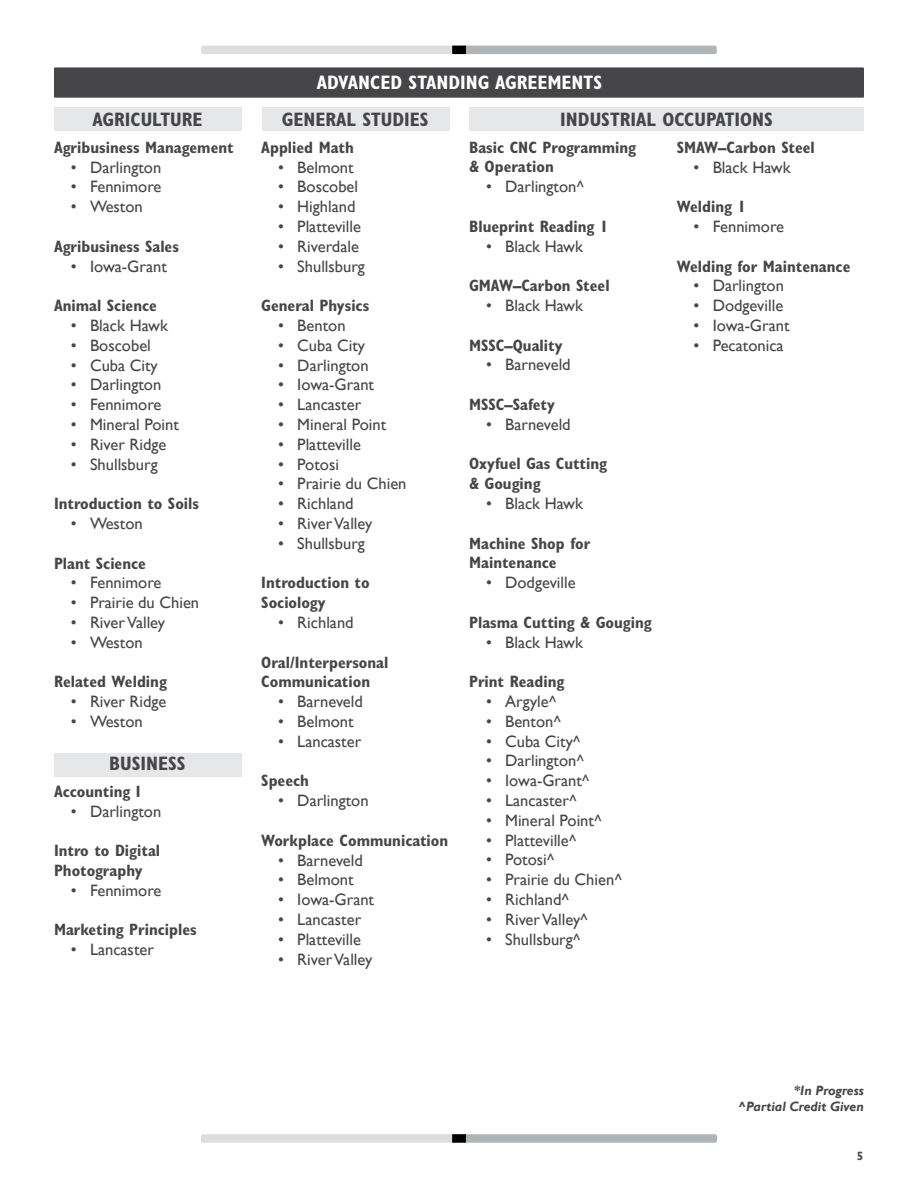
<style>
.page{position:relative;width:918px;height:1188px;background:#fff}
.page>*{position:absolute;margin:0;border:0;box-sizing:border-box;transform-origin:0 0}
.t1{font:700 condensed 19.5px "Gill Sans MT Std";color:#464547}
.t2{font:700 condensed 19.5px "Gill Sans MT Std";color:#fff}
.t3{font:16.5px "Gill Sans";color:#464547}
.t4{font:700 condensed 16.5px/19.8px "Gill Sans MT Std";color:#464547}
.t5{font:italic 700 13.5px/16.2px "Gill Sans";color:#464547;text-align:right}
.t6{font:700 12px "Gill Sans";color:#4d4d4f}
</style>
<div class="page">
<div style="left:202px;top:46px;width:256px;height:7px;background:#dcddde;border-radius:2px"></div>
<div style="left:201px;top:46px;width:258px;height:8px;border:2px solid #dcddde;border-radius:2px"></div>
<div style="left:460px;top:46px;width:256px;height:7px;background:#b1b4b6;border-radius:2px"></div>
<div style="left:459px;top:46px;width:258px;height:8px;border:2px solid #b1b4b6;border-radius:2px"></div>
<div style="left:452px;top:46px;width:14px;height:8px;background:#000"></div>
<div style="left:202px;top:1135px;width:256px;height:7px;background:#dcddde;border-radius:2px"></div>
<div style="left:201px;top:1134px;width:258px;height:9px;border:2px solid #dcddde;border-radius:2px"></div>
<div style="left:460px;top:1135px;width:256px;height:7px;background:#b1b4b6;border-radius:2px"></div>
<div style="left:459px;top:1134px;width:258px;height:9px;border:2px solid #b1b4b6;border-radius:2px"></div>
<div style="left:452px;top:1134px;width:14px;height:9px;background:#000;border:2px solid #000"></div>
<div style="left:469px;top:107px;width:395px;height:24px;background:#e6e7e8"></div>
<div style="left:262px;top:107px;width:187px;height:24px;background:#e6e7e8"></div>
<div style="left:54px;top:753px;width:187px;height:24px;background:#e6e7e8"></div>
<div style="left:54px;top:107px;width:187px;height:24px;background:#e6e7e8"></div>
<div style="left:54px;top:67px;width:810px;height:31px;background:#464547"></div>
<p class="t1" style="left:92px;top:108px;width:112px">AGRICULTURE</p>
<p class="t4" style="left:54px;top:137px;width:181px">Agribusiness Management</p>
<p class="t3" style="left:71px;top:157px;width:92px">• Darlington</p>
<p class="t3" style="left:71px;top:177px;width:92px">• Fennimore</p>
<p class="t3" style="left:71px;top:197px;width:73px">• Weston</p>
<p class="t4" style="left:54px;top:236px;width:126px">Agribusiness Sales</p>
<p class="t3" style="left:71px;top:256px;width:97px">• Iowa-Grant</p>
<p class="t4" style="left:54px;top:296px;width:104px">Animal Science</p>
<p class="t3" style="left:71px;top:316px;width:99px">• Black Hawk</p>
<p class="t3" style="left:71px;top:336px;width:81px">• Boscobel</p>
<p class="t3" style="left:71px;top:355px;width:88px">• Cuba City</p>
<p class="t3" style="left:71px;top:375px;width:92px">• Darlington</p>
<p class="t3" style="left:71px;top:395px;width:92px">• Fennimore</p>
<p class="t3" style="left:71px;top:415px;width:110px">• Mineral Point</p>
<p class="t3" style="left:71px;top:435px;width:97px">• River Ridge</p>
<p class="t3" style="left:71px;top:454px;width:88px">• Shullsburg</p>
<p class="t4" style="left:54px;top:494px;width:147px">Introduction to Soils</p>
<p class="t3" style="left:71px;top:514px;width:73px">• Weston</p>
<p class="t4" style="left:54px;top:553px;width:93px">Plant Science</p>
<p class="t3" style="left:71px;top:573px;width:92px">• Fennimore</p>
<p class="t3" style="left:71px;top:593px;width:130px">• Prairie du Chien</p>
<p class="t3" style="left:71px;top:613px;width:96px">• River Valley</p>
<p class="t3" style="left:71px;top:633px;width:73px">• Weston</p>
<p class="t4" style="left:54px;top:672px;width:114px">Related Welding</p>
<p class="t3" style="left:71px;top:692px;width:97px">• River Ridge</p>
<p class="t3" style="left:71px;top:712px;width:73px">• Weston</p>
<p class="t1" style="left:109px;top:752px;width:78px">BUSINESS</p>
<p class="t4" style="left:54px;top:781px;width:88px">Accounting I</p>
<p class="t3" style="left:71px;top:801px;width:92px">• Darlington</p>
<p class="t4" style="left:54px;top:841px;width:108px">Intro to Digital<br>Photography</p>
<p class="t3" style="left:71px;top:880px;width:92px">• Fennimore</p>
<p class="t4" style="left:54px;top:920px;width:144px">Marketing Principles</p>
<p class="t3" style="left:71px;top:940px;width:85px">• Lancaster</p>
<p class="t2" style="left:317px;top:71px;width:287px">ADVANCED STANDING AGREEMENTS</p>
<p class="t1" style="left:282px;top:108px;width:148px">GENERAL STUDIES</p>
<p class="t4" style="left:261px;top:137px;width:94px">Applied Math</p>
<p class="t3" style="left:278px;top:157px;width:77px">• Belmont</p>
<p class="t3" style="left:278px;top:177px;width:81px">• Boscobel</p>
<p class="t3" style="left:278px;top:197px;width:79px">• Highland</p>
<p class="t3" style="left:278px;top:217px;width:84px">• Platteville</p>
<p class="t3" style="left:278px;top:237px;width:82px">• Riverdale</p>
<p class="t3" style="left:278px;top:256px;width:88px">• Shullsburg</p>
<p class="t4" style="left:261px;top:296px;width:109px">General Physics</p>
<p class="t3" style="left:278px;top:316px;width:69px">• Benton</p>
<p class="t3" style="left:278px;top:336px;width:88px">• Cuba City</p>
<p class="t3" style="left:278px;top:355px;width:92px">• Darlington</p>
<p class="t3" style="left:278px;top:375px;width:97px">• Iowa-Grant</p>
<p class="t3" style="left:278px;top:395px;width:85px">• Lancaster</p>
<p class="t3" style="left:278px;top:415px;width:110px">• Mineral Point</p>
<p class="t3" style="left:278px;top:435px;width:84px">• Platteville</p>
<p class="t3" style="left:278px;top:454px;width:62px">• Potosi</p>
<p class="t3" style="left:278px;top:474px;width:130px">• Prairie du Chien</p>
<p class="t3" style="left:278px;top:494px;width:77px">• Richland</p>
<p class="t3" style="left:278px;top:514px;width:96px">• River Valley</p>
<p class="t3" style="left:278px;top:534px;width:88px">• Shullsburg</p>
<p class="t4" style="left:261px;top:573px;width:110px">Introduction to<br>Sociology</p>
<p class="t3" style="left:278px;top:613px;width:77px">• Richland</p>
<p class="t4" style="left:261px;top:652px;width:129px">Oral/Interpersonal<br>Communication</p>
<p class="t3" style="left:278px;top:692px;width:86px">• Barneveld</p>
<p class="t3" style="left:278px;top:712px;width:77px">• Belmont</p>
<p class="t3" style="left:278px;top:732px;width:85px">• Lancaster</p>
<p class="t4" style="left:261px;top:771px;width:49px">Speech</p>
<p class="t3" style="left:278px;top:791px;width:92px">• Darlington</p>
<p class="t4" style="left:261px;top:830px;width:189px">Workplace Communication</p>
<p class="t3" style="left:278px;top:850px;width:86px">• Barneveld</p>
<p class="t3" style="left:278px;top:870px;width:77px">• Belmont</p>
<p class="t3" style="left:278px;top:890px;width:97px">• Iowa-Grant</p>
<p class="t3" style="left:278px;top:910px;width:85px">• Lancaster</p>
<p class="t3" style="left:278px;top:930px;width:84px">• Platteville</p>
<p class="t3" style="left:278px;top:949px;width:96px">• River Valley</p>
<p class="t1" style="left:560px;top:108px;width:214px">INDUSTRIAL OCCUPATIONS</p>
<p class="t4" style="left:469px;top:137px;width:169px">Basic CNC Programming &amp; Operation</p>
<p class="t3" style="left:486px;top:177px;width:100px">• Darlington^</p>
<p class="t4" style="left:469px;top:216px;width:141px">Blueprint Reading 1</p>
<p class="t3" style="left:486px;top:236px;width:99px">• Black Hawk</p>
<p class="t4" style="left:469px;top:276px;width:142px">GMAW–Carbon Steel</p>
<p class="t3" style="left:486px;top:296px;width:99px">• Black Hawk</p>
<p class="t4" style="left:469px;top:335px;width:95px">MSSC–Quality</p>
<p class="t3" style="left:486px;top:355px;width:86px">• Barneveld</p>
<p class="t4" style="left:469px;top:394px;width:87px">MSSC–Safety</p>
<p class="t3" style="left:486px;top:414px;width:86px">• Barneveld</p>
<p class="t4" style="left:469px;top:454px;width:140px">Oxyfuel Gas Cutting &amp; Gouging</p>
<p class="t3" style="left:486px;top:494px;width:99px">• Black Hawk</p>
<p class="t4" style="left:469px;top:533px;width:123px">Machine Shop for<br>Maintenance</p>
<p class="t3" style="left:486px;top:573px;width:91px">• Dodgeville</p>
<p class="t4" style="left:469px;top:612px;width:184px">Plasma Cutting &amp; Gouging</p>
<p class="t3" style="left:486px;top:632px;width:99px">• Black Hawk</p>
<p class="t4" style="left:469px;top:672px;width:97px">Print Reading</p>
<p class="t3" style="left:486px;top:692px;width:72px">• Argyle^</p>
<p class="t3" style="left:486px;top:711px;width:77px">• Benton^</p>
<p class="t3" style="left:486px;top:731px;width:96px">• Cuba City^</p>
<p class="t3" style="left:486px;top:751px;width:100px">• Darlington^</p>
<p class="t3" style="left:486px;top:771px;width:105px">• Iowa-Grant^</p>
<p class="t3" style="left:486px;top:791px;width:92px">• Lancaster^</p>
<p class="t3" style="left:486px;top:810px;width:117px">• Mineral Point^</p>
<p class="t3" style="left:486px;top:830px;width:92px">• Platteville^</p>
<p class="t3" style="left:486px;top:850px;width:70px">• Potosi^</p>
<p class="t3" style="left:486px;top:870px;width:138px">• Prairie du Chien^</p>
<p class="t3" style="left:486px;top:890px;width:85px">• Richland^</p>
<p class="t3" style="left:486px;top:909px;width:104px">• River Valley^</p>
<p class="t3" style="left:486px;top:929px;width:96px">• Shullsburg^</p>
<p class="t4" style="left:677px;top:137px;width:140px">SMAW–Carbon Steel</p>
<p class="t3" style="left:694px;top:157px;width:99px">• Black Hawk</p>
<p class="t4" style="left:677px;top:197px;width:71px">Welding 1</p>
<p class="t3" style="left:694px;top:217px;width:92px">• Fennimore</p>
<p class="t4" style="left:677px;top:256px;width:175px">Welding for Maintenance</p>
<p class="t3" style="left:694px;top:276px;width:92px">• Darlington</p>
<p class="t3" style="left:694px;top:296px;width:91px">• Dodgeville</p>
<p class="t3" style="left:694px;top:316px;width:97px">• Iowa-Grant</p>
<p class="t3" style="left:694px;top:336px;width:92px">• Pecatonica</p>
<p class="t5" style="left:738px;top:1083px;width:127px">*In Progress<br>^Partial Credit Given</p>
<p class="t6" style="left:857px;top:1149px;width:8px">5</p>
</div>
